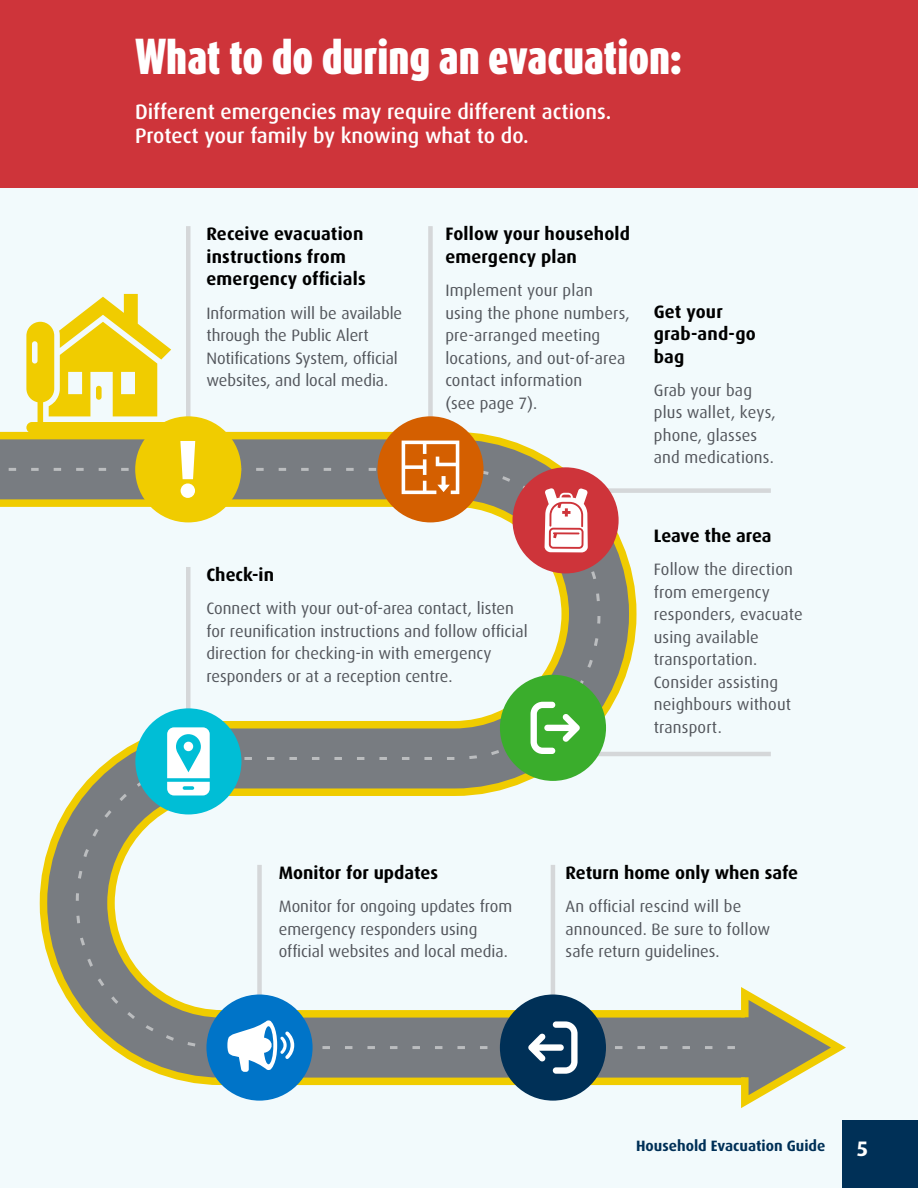
<style>
.page{position:relative;width:918px;height:1188px;background:#fff}
.page>*{position:absolute;margin:0;border:0;box-sizing:border-box;transform-origin:0 0}
.t1{font:900 66.9px "Dax Compact Pro";color:#fff}
.t2{font:900 42px "Dax Compact Pro";color:#fff}
.t3{font:500 21px/24px "Dax OT";color:#fff}
.t4{font:700 21px "Dax OT";color:#fff}
.t5{font:700 18px/22.5px "Dax OT";letter-spacing:.01em;color:#000}
.t6{font:700 18px "Dax OT";letter-spacing:-.015em;color:#000}
.t7{font:16.5px/22.5px "Dax OT";letter-spacing:.005em;color:#52555b}
.t8{font:700 15px "Dax OT";color:#003057}
</style>
<div class="page">
<div style="left:0;top:11px;width:918px;height:1177px;background:#f2fafc"></div>
<svg style="left:0;top:416px;width:735px;height:685px"></svg>
<svg style="left:0;top:468px;width:735px;height:581px"></svg>
<svg style="left:735px;top:987px;width:111px;height:121px"></svg>
<div style="left:186px;top:226px;width:5px;height:239px;background:#d5d7d9"></div>
<div style="left:186px;top:567px;width:5px;height:176px;background:#d5d7d9"></div>
<div style="left:257px;top:865px;width:5px;height:176px;background:#d5d7d9"></div>
<hr style="left:551px;top:865px;width:4px;height:176px;background:#d5d7d9">
<div style="left:428px;top:226px;width:5px;height:239px;background:#d5d7d9"></div>
<div style="left:584px;top:488px;width:187px;height:5px;background:#d5d7d9"></div>
<hr style="left:584px;top:752px;width:187px;height:4px;background:#d5d7d9">
<div style="left:377px;top:416px;width:107px;height:106px;background:#d45f00;border-radius:50%"></div>
<div style="left:513px;top:467px;width:106px;height:106px;background:#ce343a;border-radius:50%"></div>
<div style="left:135px;top:708px;width:106px;height:106px;background:#00bed6;border-radius:50%"></div>
<div style="left:206px;top:995px;width:107px;height:106px;background:#0074c8;border-radius:50%"></div>
<div style="left:500px;top:995px;width:106px;height:106px;background:#003057;border-radius:50%"></div>
<div style="left:135px;top:416px;width:106px;height:106px;background:#f0cc00;border-radius:50%"></div>
<svg style="left:402px;top:441px;width:57px;height:53px"></svg>
<svg style="left:545px;top:488px;width:43px;height:64px"></svg>
<div style="left:500px;top:675px;width:106px;height:106px;background:#3aad2c;border-radius:50%"></div>
<svg style="left:531px;top:702px;width:49px;height:52px"></svg>
<svg style="left:528px;top:1021px;width:50px;height:53px"></svg>
<svg style="left:167px;top:727px;width:43px;height:68px"></svg>
<div style="left:184px;top:742px;width:9px;height:9px;background:#fff;border-radius:50%"></div>
<svg style="left:227px;top:1020px;width:67px;height:52px"></svg>
<svg style="left:26px;top:294px;width:145px;height:139px"></svg>
<div style="left:96px;top:386px;width:6px;height:14px;background:#f0cc00;border-radius:3px"></div>
<div style="left:842px;top:1120px;width:76px;height:68px;background:#003057"></div>
<div style="left:0;top:0;width:918px;height:188px;background:#ce343a"></div>
<h2 class="t2" style="left:135px;top:27px;width:548px">What to do during an evacuation:</h2>
<p class="t3" style="left:135px;top:96px;width:478px">Different emergencies may require different actions.<br>Protect your family by knowing what to do.</p>
<p class="t5" style="left:206px;top:220px;width:161px">Receive evacuation instructions from emergency officials</p>
<p class="t7" style="left:206px;top:299px;width:197px">Information will be available through the Public Alert<br>Notifications System, official websites, and local media.</p>
<h1 class="t1" style="left:178px;top:424px;width:21px">!</h1>
<p class="t5" style="left:445px;top:220px;width:186px">Follow your household emergency plan</p>
<p class="t7" style="left:445px;top:276px;width:186px">Implement your plan using the phone numbers, pre-arranged meeting locations, and out-of-area contact information<br>(see page 7).</p>
<p class="t5" style="left:206px;top:560px;width:69px">Check-in</p>
<p class="t7" style="left:206px;top:594px;width:323px">Connect with your out-of-area contact, listen for reunification instructions and follow official direction for checking-in with emergency responders or at a reception centre.</p>
<p class="t5" style="left:654px;top:297px;width:103px">Get your grab-and-go bag</p>
<p class="t7" style="left:654px;top:376px;width:123px">Grab your bag plus wallet, keys, phone, glasses and medications.</p>
<p class="t6" style="left:654px;top:518px;width:119px">Leave the area</p>
<p class="t7" style="left:654px;top:555px;width:151px">Follow the direction from emergency responders, evacuate using available transportation.<br>Consider assisting neighbours without transport.</p>
<p class="t5" style="left:279px;top:858px;width:161px">Monitor for updates</p>
<p class="t7" style="left:279px;top:892px;width:235px">Monitor for ongoing updates from emergency responders using official websites and local media.</p>
<p class="t5" style="left:566px;top:858px;width:234px">Return home only when safe</p>
<p class="t7" style="left:566px;top:892px;width:206px">An official rescind will be announced. Be sure to follow safe return guidelines.</p>
<p class="t8" style="left:636px;top:1131px;width:191px">Household Evacuation Guide</p>
<p class="t4" style="left:856px;top:1128px;width:13px">5</p>
</div>
